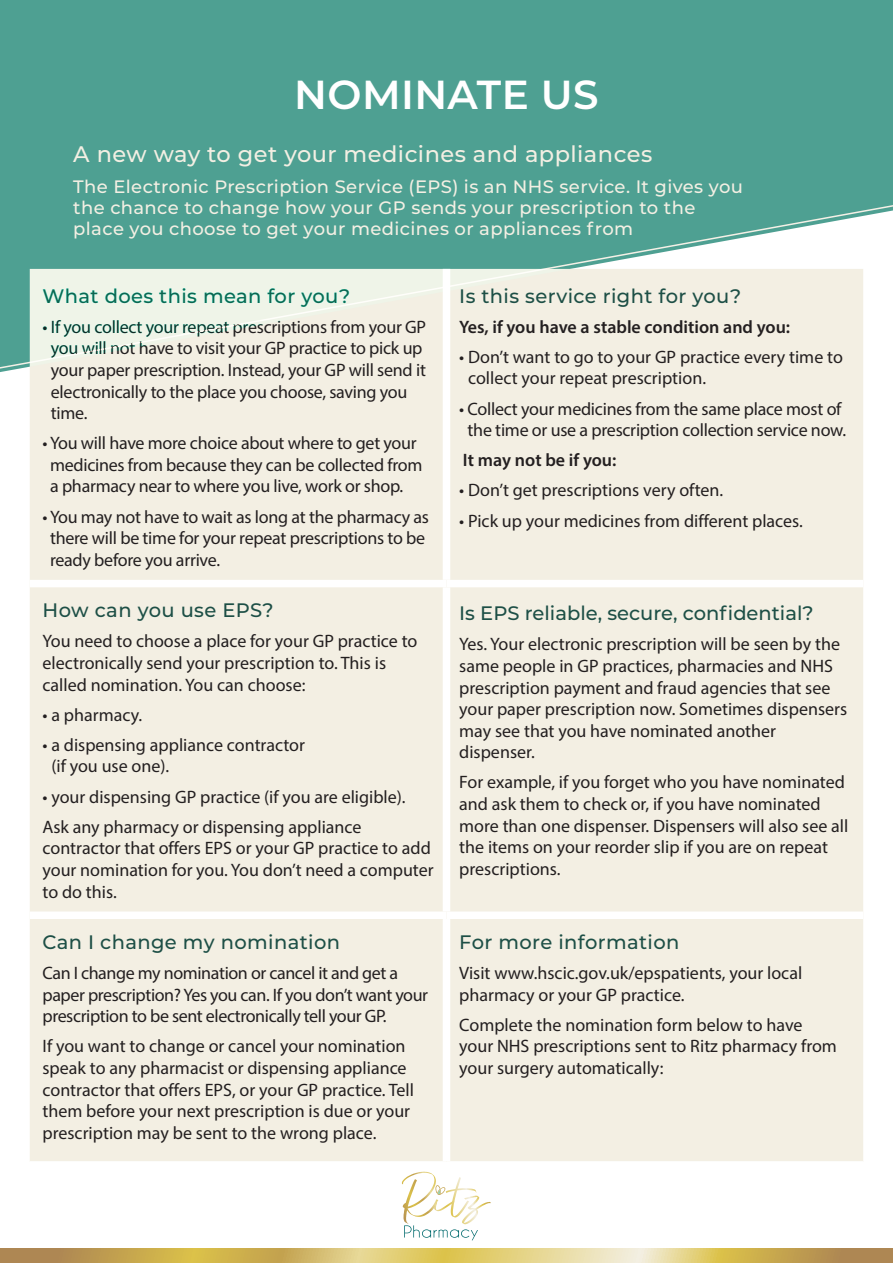
<style>
.page{position:relative;width:893px;height:1263px;background:#fff}
.page>*{position:absolute;margin:0;border:0;box-sizing:border-box;transform-origin:0 0}
.Syneos_Default_Style{font:600 40.5px "Montserrat";letter-spacing:.01em;color:#fff}
.Syneos_Default_Style-2{font:500 22.5px "Montserrat";letter-spacing:.02em;color:#f3efe3}
.t1{font:500 19.5px "Montserrat";letter-spacing:.02em;color:#1d4f46}
.t2{font:500 19.5px "Montserrat";color:#1d4f46}
.t3{font:18px/21.6px "Myriad Pro";color:#231f20}
.Syneos_Default_Style-3{font:500 18px/21px "Montserrat";letter-spacing:.02em;color:#f3efe3}
.t4{font:18px/21.6px "Myriad Pro";letter-spacing:-.02em;color:#231f20}
.t5{font:600 18px "Myriad Pro";color:#231f20}
</style>
<div class="page">
<div style="left:0;top:0;width:893px;height:199px;background:#4ea092"></div>
<svg style="left:0;top:199px;width:893px;height:173px"></svg>
<svg style="left:0;top:1248px;width:893px;height:15px;background:#d1b86b"></svg>
<div style="left:30px;top:269px;width:833px;height:892px;background:#f3efe3"></div>
<div style="left:443px;top:269px;width:7px;height:311px;background:#fff"></div>
<div style="left:30px;top:580px;width:416px;height:7px;background:#fff"></div>
<div style="left:446px;top:580px;width:417px;height:7px;background:#fff"></div>
<div style="left:443px;top:587px;width:7px;height:324px;background:#fff"></div>
<div style="left:30px;top:911px;width:416px;height:8px;background:#fff"></div>
<div style="left:446px;top:911px;width:417px;height:8px;background:#fff"></div>
<div style="left:443px;top:919px;width:7px;height:242px;background:#fff"></div>
<svg style="left:402px;top:1172px;width:89px;height:68px"></svg>
<p class="Syneos_Default_Style" style="left:294px;top:66px;width:306px">NOMINATE US</p>
<p class="Syneos_Default_Style-2" style="left:73px;top:138px;width:580px">A new way to get your medicines and appliances</p>
<p class="Syneos_Default_Style-3" style="left:73px;top:176px;width:671px">The Electronic Prescription Service (EPS) is an NHS service. It gives you the chance to change how your GP sends your prescription to the place you choose to get your medicines or appliances from</p>
<p class="t1" style="left:43px;top:282px;width:309px">What does this mean for you?</p>
<p class="t3" style="left:51px;top:316px;width:377px;text-indent:-8px">• If you collect your repeat prescriptions from your GP you will not have to visit your GP practice to pick up your paper prescription. Instead, your GP will send it electronically to the place you choose, saving you time.</p>
<p class="t3" style="left:50px;top:432px;width:374px;text-indent:-8px">• You will have more choice about where to get your medicines from because they can be collected from a pharmacy near to where you live, work or shop.</p>
<p class="t3" style="left:50px;top:505px;width:381px;text-indent:-8px">• You may not have to wait as long at the pharmacy as there will be time for your repeat prescriptions to be ready before you arrive.</p>
<p class="t1" style="left:43px;top:597px;width:233px">How can you use EPS?</p>
<p class="t3" style="left:43px;top:630px;width:376px">You need to choose a place for your GP practice to electronically send your prescription to. This is called nomination. You can choose:</p>
<p class="t3" style="left:43px;top:704px;width:101px">• a pharmacy.</p>
<p class="t3" style="left:51px;top:734px;width:255px;text-indent:-9px">• a dispensing appliance contractor (if you use one).</p>
<p class="t3" style="left:43px;top:781px;width:365px;line-height:30.2px">• your dispensing GP practice (if you are eligible).<br>Ask any pharmacy or dispensing appliance</p>
<p class="t3" style="left:43px;top:837px;width:393px">contractor that offers EPS or your GP practice to add your nomination for you. You don’t need a computer to do this.</p>
<p class="t1" style="left:43px;top:928px;width:299px">Can I change my nomination</p>
<p class="t4" style="left:43px;top:962px;width:387px">Can I change my nomination or cancel it and get a paper prescription? Yes you can. If you don’t want your prescription to be sent electronically tell your GP.</p>
<p class="t3" style="left:43px;top:1035px;width:373px">If you want to change or cancel your nomination speak to any pharmacist or dispensing appliance contractor that offers EPS, or your GP practice. Tell them before your next prescription is due or your prescription may be sent to the wrong place.</p>
<p class="t1" style="left:459px;top:282px;width:284px">Is this service right for you?</p>
<p class="t5" style="left:459px;top:315px;width:332px">Yes, if you have a stable condition and you:</p>
<p class="t3" style="left:468px;top:346px;width:376px;text-indent:-9px">• Don’t want to go to your GP practice every time to collect your repeat prescription.</p>
<p class="t3" style="left:459px;top:397px;width:388px;text-align:center">• Collect your medicines from the same place most of the time or use a prescription collection service now.</p>
<p class="t5" style="left:463px;top:449px;width:155px">It may not be if you:</p>
<p class="t3" style="left:459px;top:479px;width:265px">• Don’t get prescriptions very often.</p>
<p class="t3" style="left:459px;top:509px;width:345px">• Pick up your medicines from different places.</p>
<p class="t2" style="left:459px;top:600px;width:356px">Is EPS reliable, secure, confidential?</p>
<p class="t3" style="left:459px;top:633px;width:389px">Yes. Your electronic prescription will be seen by the same people in GP practices, pharmacies and NHS prescription payment and fraud agencies that see your paper prescription now. Sometimes dispensers may see that you have nominated another dispenser.</p>
<p class="t3" style="left:459px;top:771px;width:391px">For example, if you forget who you have nominated and ask them to check or, if you have nominated more than one dispenser. Dispensers will also see all the items on your reorder slip if you are on repeat prescriptions.</p>
<p class="t1" style="left:459px;top:928px;width:222px">For more information</p>
<p class="t3" style="left:459px;top:962px;width:345px">Visit www.hscic.gov.uk/epspatients, your local pharmacy or your GP practice.</p>
<p class="t3" style="left:459px;top:1014px;width:379px">Complete the nomination form below to have your NHS prescriptions sent to Ritz pharmacy from your surgery automatically:</p>
</div>
